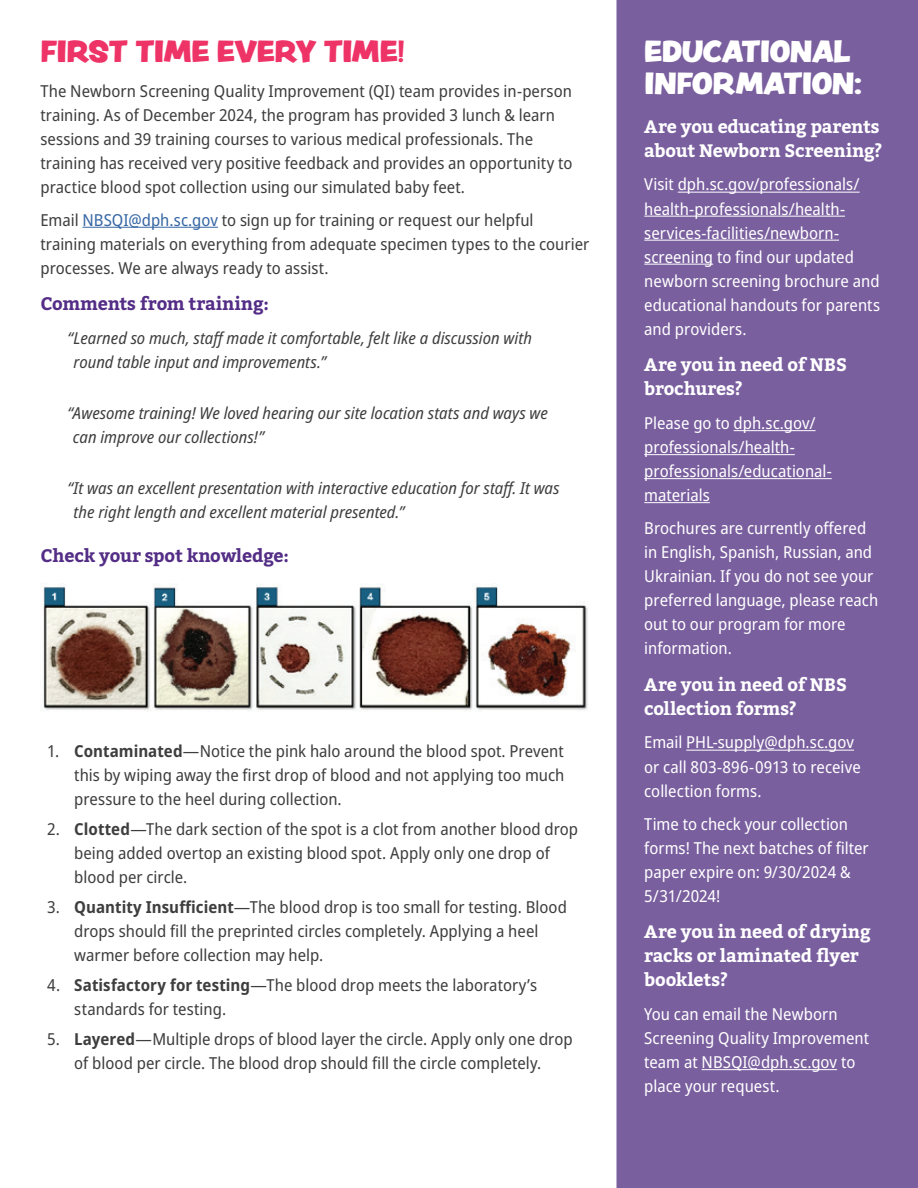
<style>
.page{position:relative;width:918px;height:1188px;background:#fff}
.page>*{position:absolute;margin:0;border:0;box-sizing:border-box;transform-origin:0 0}
.t1{font:27px/32.4px "Peachy Keen JF";letter-spacing:-.02em;color:#fff}
.t2{font:27px "Peachy Keen JF";letter-spacing:-.03em;color:#ee3367}
.t3{font:700 18px/24px "Bitter";letter-spacing:-.01em;color:#fff}
.t4{font:700 18px "Bitter";letter-spacing:-.015em;color:#532d86}
.t5{font:semi-condensed 16.5px/24px "Noto Sans";color:#3e3e3f}
.t6{font:semi-condensed 16.5px/24px "Noto Sans";color:#fff}
.t7{font:italic semi-condensed 16.5px/24px "Noto Sans";color:#3e3e3f}
.s1{color:#3667a4}
.s2{font-weight:700}
</style>
<div class="page">
<div style="left:616px;top:0;width:302px;height:1188px;background:#7a5f9f"></div>
<hr style="left:82px;top:227px;width:136px;height:1px;background:#3667a4">
<img style="left:41px;top:584px;width:547px;height:127px">
<hr style="left:678px;top:192px;width:182px;height:1px;background:#fff">
<hr style="left:644px;top:216px;width:201px;height:1px;background:#fff">
<hr style="left:644px;top:240px;width:195px;height:1px;background:#fff">
<hr style="left:644px;top:264px;width:69px;height:1px;background:#fff">
<hr style="left:734px;top:430px;width:82px;height:1px;background:#fff">
<hr style="left:644px;top:454px;width:151px;height:1px;background:#fff">
<hr style="left:644px;top:478px;width:188px;height:1px;background:#fff">
<hr style="left:644px;top:502px;width:66px;height:1px;background:#fff">
<hr style="left:686px;top:750px;width:168px;height:1px;background:#fff">
<hr style="left:702px;top:1069px;width:135px;height:1px;background:#fff">
<h1 class="t2" style="left:40px;top:31px;width:365px">FIRST TIME EVERY TIME!</h1>
<p class="t5" style="left:40px;top:79px;width:534px">The Newborn Screening Quality Improvement (QI) team provides in-person training. As of December 2024, the program has provided 3 lunch &amp; learn sessions and 39 training courses to various medical professionals. The training has received very positive feedback and provides an opportunity to practice blood spot collection using our simulated baby feet.</p>
<p class="t5" style="left:40px;top:208px;width:550px">Email <span class="s1">NBSQI@dph.sc.gov</span> to sign up for training or request our helpful training materials on everything from adequate specimen types to the courier processes. We are always ready to assist.</p>
<p class="t4" style="left:40px;top:292px;width:230px">Comments from training:</p>
<p class="t7" style="left:74px;top:326px;width:460px;text-indent:-6px">“Learned so much, staff made it comfortable, felt like a discussion with round table input and improvements.”</p>
<p class="t7" style="left:73px;top:401px;width:477px;text-indent:-5px">“Awesome training! We loved hearing our site location stats and ways we can improve our collections!”</p>
<p class="t7" style="left:74px;top:476px;width:487px;text-indent:-6px">“It was an excellent presentation with interactive education for staff. It was the right length and excellent material presented.”</p>
<p class="t4" style="left:40px;top:543px;width:250px">Check your spot knowledge:</p>
<p class="t5" style="left:74px;top:740px;width:492px;text-align:justify;text-indent:-27px">1. <span class="s2">Contaminated</span>—Notice the pink halo around the blood spot. Prevent this by wiping away the first drop of blood and not applying too much pressure to the heel during collection.</p>
<p class="t5" style="left:74px;top:818px;width:505px;text-indent:-27px">2. <span class="s2">Clotted</span>—The dark section of the spot is a clot from another blood drop being added overtop an existing blood spot. Apply only one drop of blood per circle.</p>
<p class="t5" style="left:74px;top:896px;width:494px;text-indent:-27px">3. <span class="s2">Quantity Insufficient</span>—The blood drop is too small for testing. Blood drops should fill the preprinted circles completely. Applying a heel warmer before collection may help.</p>
<p class="t5" style="left:74px;top:974px;width:464px;text-indent:-27px">4. <span class="s2">Satisfactory for testing</span>—The blood drop meets the laboratory’s standards for testing.</p>
<p class="t5" style="left:47px;top:1028px;width:527px;text-align:center">5. <span class="s2">Layered</span>—Multiple drops of blood layer the circle. Apply only one drop of blood per circle. The blood drop should fill the circle completely.</p>
<h1 class="t1" style="left:644px;top:35px;width:220px">EDUCATIONAL<br>INFORMATION:</h1>
<p class="t3" style="left:644px;top:115px;width:240px">Are you educating parents about Newborn Screening?</p>
<p class="t6" style="left:644px;top:173px;width:237px">Visit dph.sc.gov/professionals/ health-professionals/health&shy;services-facilities/newborn&shy;screening to find our updated newborn screening brochure and educational handouts for parents and providers.</p>
<p class="t3" style="left:644px;top:353px;width:204px">Are you in need of NBS brochures?</p>
<p class="t6" style="left:644px;top:411px;width:189px">Please go to dph.sc.gov/ professionals/health&shy;professionals/educational&shy;materials</p>
<p class="t6" style="left:644px;top:516px;width:235px">Brochures are currently offered in English, Spanish, Russian, and<br>Ukrainian. If you do not see your preferred language, please reach out to our program for more information.</p>
<p class="t3" style="left:644px;top:673px;width:204px">Are you in need of NBS collection forms?</p>
<p class="t6" style="left:644px;top:731px;width:218px">Email PHL-supply@dph.sc.gov or call 803-896-0913 to receive collection forms.</p>
<p class="t6" style="left:644px;top:812px;width:226px">Time to check your collection forms! The next batches of filter paper expire on: 9/30/2024 &amp;<br>5/31/2024!</p>
<p class="t3" style="left:644px;top:920px;width:228px">Are you in need of drying racks or laminated flyer booklets?</p>
<p class="t6" style="left:644px;top:1002px;width:226px">You can email the Newborn<br>Screening Quality Improvement team at NBSQI@dph.sc.gov to place your request.</p>
</div>
